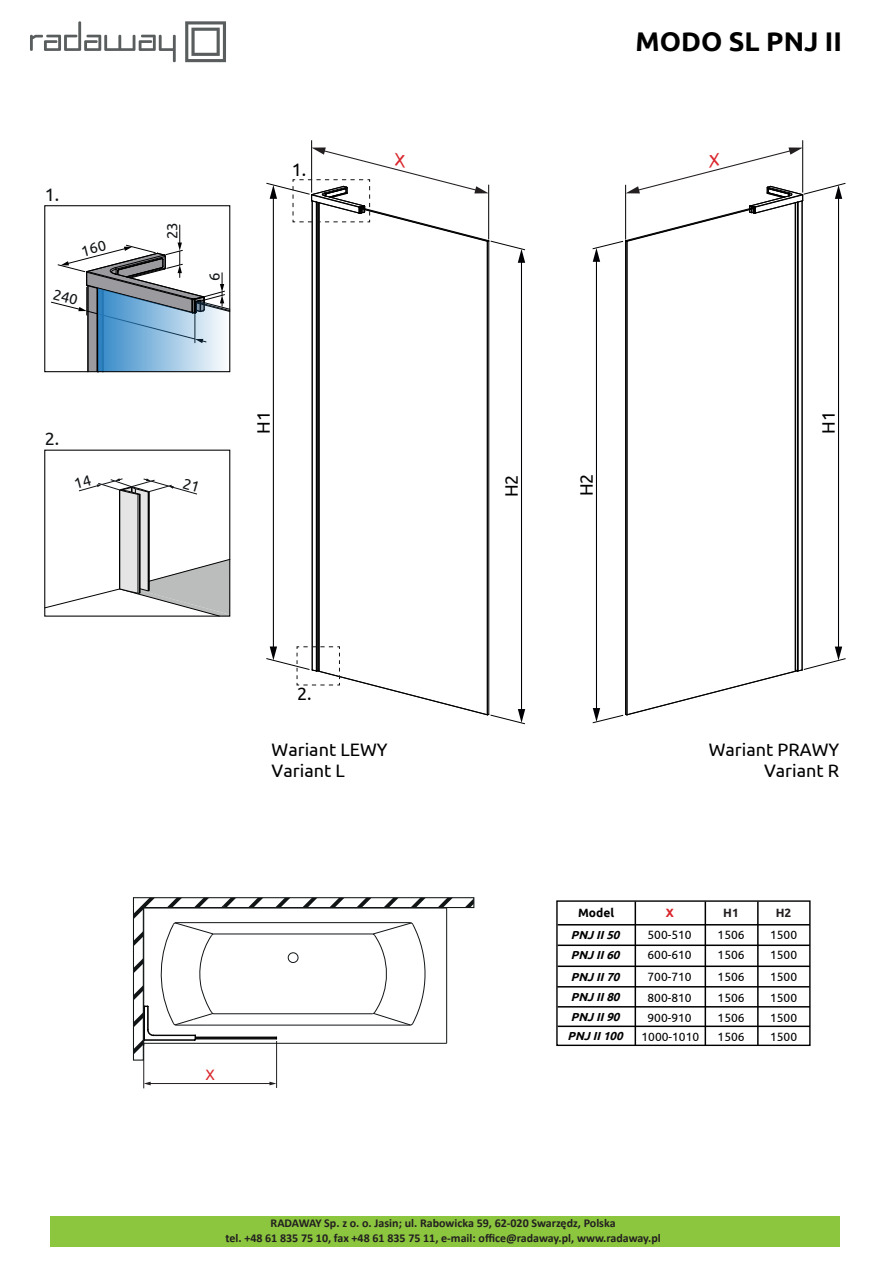
<style>
.page{position:relative;width:893px;height:1262px;background:#fff}
.page>*{position:absolute;margin:0;border:0;box-sizing:border-box;transform-origin:0 0}
.t1{font:700 27px "Ubuntu";color:#000001}
.t2{font:18px/21.6px "Ubuntu";color:#000001;text-align:right}
.t3{font:18px "Ubuntu";color:#111416}
.t4{font:15px "Ubuntu";color:#111416}
.t5{font:15px "Ubuntu";color:#d9272d}
.t6{font:700 12px/14.4px "Calibri";color:#231f20;text-align:center}
.t7{font:12px/20.2px "Ubuntu";color:#000001;text-align:justify}
.t8{font:700 12px "Ubuntu";color:#000001}
.t9{font:700 12px "Ubuntu";color:#231f20}
.t10{font:700 12px "Ubuntu";color:#d9272d}
.t11{font:italic 700 11.7px "Ubuntu";color:#000001}
</style>
<div class="page">
<div style="left:50px;top:1215px;width:790px;height:31px;background:#8bc63e"></div>
<hr style="left:318px;top:203px;width:1px;height:467px;background:#000001">
<hr style="left:319px;top:203px;width:1px;height:467px;background:#000001">
<hr style="left:838px;top:196px;width:1px;height:453px;background:#000004">
<hr style="left:273px;top:196px;width:1px;height:453px;background:#000004">
<hr style="left:795px;top:203px;width:1px;height:467px;background:#000001">
<hr style="left:311px;top:140px;width:1px;height:52px;background:#000001">
<hr style="left:802px;top:140px;width:1px;height:52px;background:#000001">
<hr style="left:521px;top:260px;width:1px;height:451px;background:#000004">
<hr style="left:596px;top:259px;width:1px;height:451px;background:#000004">
<div style="left:556px;top:900px;width:254px;height:146px;border:1px solid #000001"></div>
<hr style="left:557px;top:924px;width:252px;height:1px;background:#000001">
<hr style="left:634px;top:901px;width:2px;height:144px;background:#000001">
<hr style="left:704px;top:901px;width:2px;height:144px;background:#000001">
<hr style="left:757px;top:901px;width:1px;height:144px;background:#000001">
<hr style="left:557px;top:944px;width:252px;height:2px;background:#000001">
<hr style="left:557px;top:986px;width:252px;height:1px;background:#000001">
<hr style="left:557px;top:965px;width:252px;height:2px;background:#000001">
<hr style="left:557px;top:1006px;width:252px;height:1px;background:#000001">
<hr style="left:557px;top:1025px;width:252px;height:2px;background:#000001">
<hr style="left:487px;top:241px;width:1px;height:473px;background:#000001">
<hr style="left:488px;top:241px;width:1px;height:473px;background:#000001">
<hr style="left:312px;top:201px;width:1px;height:469px;background:#000001">
<hr style="left:316px;top:202px;width:1px;height:469px;background:#000001">
<hr style="left:626px;top:241px;width:1px;height:473px;background:#000001">
<hr style="left:627px;top:241px;width:1px;height:473px;background:#000001">
<hr style="left:625px;top:241px;width:1px;height:473px;background:#000001">
<svg style="left:592px;top:646px;width:253px;height:77px"></svg>
<hr style="left:801px;top:201px;width:1px;height:469px;background:#000001">
<hr style="left:797px;top:202px;width:1px;height:469px;background:#000001">
<svg style="left:185px;top:21px;width:41px;height:41px"></svg>
<svg style="left:30px;top:21px;width:146px;height:41px"></svg>
<hr style="left:276px;top:1041px;width:1px;height:47px;background:#231f20">
<hr style="left:143px;top:1043px;width:1px;height:45px;background:#231f20">
<hr style="left:149px;top:1083px;width:122px;height:1px;background:#231f20">
<svg style="left:144px;top:1081px;width:7px;height:4px"></svg>
<svg style="left:269px;top:1081px;width:7px;height:4px"></svg>
<svg style="left:132px;top:897px;width:343px;height:164px"></svg>
<svg style="left:266px;top:646px;width:259px;height:78px"></svg>
<div style="left:44px;top:205px;width:186px;height:167px;border:1px solid #000001"></div>
<svg style="left:50px;top:225px;width:180px;height:147px"></svg>
<svg style="left:266px;top:147px;width:259px;height:116px"></svg>
<svg style="left:592px;top:147px;width:253px;height:115px"></svg>
<svg style="left:44px;top:475px;width:186px;height:141px"></svg>
<h2 class="t3" style="left:45px;top:183px;width:16px">1.</h2>
<h2 class="t3" style="left:45px;top:428px;width:16px">2.</h2>
<p class="t4" style="left:163px;top:239px;width:18px;rotate:-90deg">23</p>
<p class="t4" style="left:205px;top:281px;width:10px;rotate:-90deg">6</p>
<h2 class="t2" style="left:292px;top:158px;width:16px">1.</h2>
<h1 class="t1" style="left:635px;top:25px;width:208px">MODO SL PNJ II</h1>
<h2 class="t2" style="left:252px;top:434px;width:24px;rotate:-90deg">H1</h2>
<h2 class="t2" style="left:817px;top:434px;width:24px;rotate:-90deg">H1</h2>
<h2 class="t2" style="left:500px;top:497px;width:24px;rotate:-90deg">H2</h2>
<h2 class="t2" style="left:575px;top:496px;width:24px;rotate:-90deg">H2</h2>
<h2 class="t2" style="left:297px;top:682px;width:16px">2.</h2>
<h2 class="t2" style="left:272px;top:738px;width:117px;text-align:left">Wariant LEWY<br>Variant L</h2>
<p class="t5" style="left:205px;top:1065px;width:11px">X</p>
<h2 class="t2" style="left:708px;top:738px;width:132px">Wariant PRAWY<br>Variant R</h2>
<p class="t8" style="left:578px;top:905px;width:38px">Model</p>
<p class="t10" style="left:665px;top:905px;width:10px">X</p>
<p class="t11" style="left:571px;top:927px;width:54px">PNJII50</p>
<p class="t7" style="left:647px;top:924px;width:46px">500-510</p>
<p class="t9" style="left:723px;top:905px;width:17px">H1</p>
<p class="t7" style="left:717px;top:924px;width:29px">1506</p>
<p class="t11" style="left:571px;top:948px;width:54px">PNJII60</p>
<p class="t7" style="left:647px;top:944px;width:46px">600-610</p>
<p class="t7" style="left:717px;top:944px;width:29px">1506</p>
<p class="t11" style="left:571px;top:969px;width:54px">PNJII70</p>
<p class="t7" style="left:647px;top:966px;width:46px">700-710</p>
<p class="t7" style="left:717px;top:966px;width:29px">1506</p>
<p class="t11" style="left:571px;top:990px;width:54px">PNJII80</p>
<p class="t7" style="left:647px;top:986px;width:46px">800-810</p>
<p class="t7" style="left:717px;top:986px;width:29px">1506</p>
<p class="t11" style="left:571px;top:1010px;width:54px">PNJII90</p>
<p class="t7" style="left:647px;top:1006px;width:46px">900-910</p>
<p class="t7" style="left:717px;top:1006px;width:29px">1506</p>
<p class="t11" style="left:567px;top:1029px;width:60px">PNJII100</p>
<p class="t7" style="left:641px;top:1025px;width:59px">1000-1010</p>
<p class="t7" style="left:717px;top:1025px;width:29px">1506</p>
<p class="t9" style="left:775px;top:905px;width:17px">H2</p>
<p class="t7" style="left:770px;top:924px;width:29px">1500<br>1500<br>1500<br>1500<br>1500<br>1500</p>
<p class="t6" style="left:225px;top:1215px;width:437px">RADAWAY Sp. z o. o. Jasin; ul. Rabowicka 59, 62-020 Swarzędz, Polska<br>tel. +48 61 835 75 10, fax +48 61 835 75 11, e-mail: office@radaway.pl, www.radaway.pl</p>
</div>
